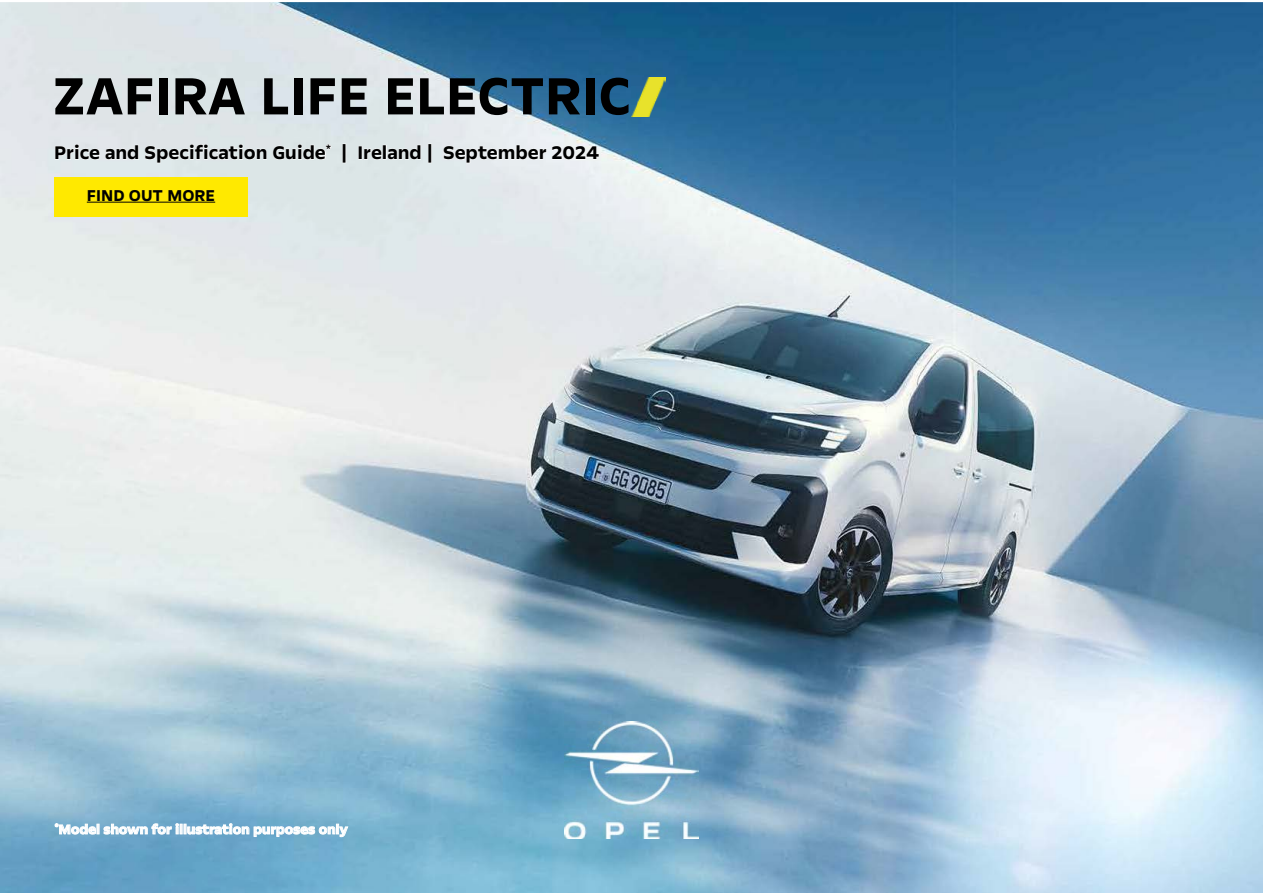
<style>
.page{position:relative;width:1263px;height:893px;background:#fff}
.page>*{position:absolute;margin:0;border:0;box-sizing:border-box;transform-origin:0 0}
.t1{font:700 60px "Opel Next";color:#000}
.t2{font:700 21px "Opel Next";color:#000}
.t3{font:700 18px "Opel Next";color:#000}
.t4{font:700 15px "Opel Next";color:#fff}
</style>
<div class="page">
<img style="left:0;top:2px;width:1263px;height:891px">
<svg style="left:55px;top:145px;width:84px;height:15px"></svg>
<svg style="left:145px;top:144px;width:122px;height:19px"></svg>
<svg style="left:273px;top:144px;width:59px;height:16px"></svg>
<div style="left:343px;top:144px;width:3px;height:19px;border:1px solid #fff"></div>
<svg style="left:359px;top:145px;width:62px;height:15px"></svg>
<svg style="left:429px;top:144px;width:2px;height:19px"></svg>
<svg style="left:443px;top:145px;width:156px;height:18px"></svg>
<div style="left:55px;top:177px;width:193px;height:40px;background:#ffe900"></div>
<hr style="left:87px;top:202px;width:128px;height:1px;background:#000">
<img style="left:631px;top:78px;width:34px;height:39px">
<img style="left:564px;top:721px;width:134px;height:118px">
<svg style="left:54px;top:823px;width:294px;height:14px;background:#9ec4db"></svg>
<h1 class="t1" style="left:53px;top:59px;width:580px">ZAFIRA LIFE ELECTRIC</h1>
<p class="t2" style="left:54px;top:140px;width:547px">Price and Specification Guide<sup>*</sup> | Ireland | September 2024</p>
<p class="t3" style="left:87px;top:184px;width:130px">FIND OUT MORE</p>
<p class="t4" style="left:55px;top:820px;width:295px"><sup>*</sup>Model shown for illustration purposes only</p>
</div>
